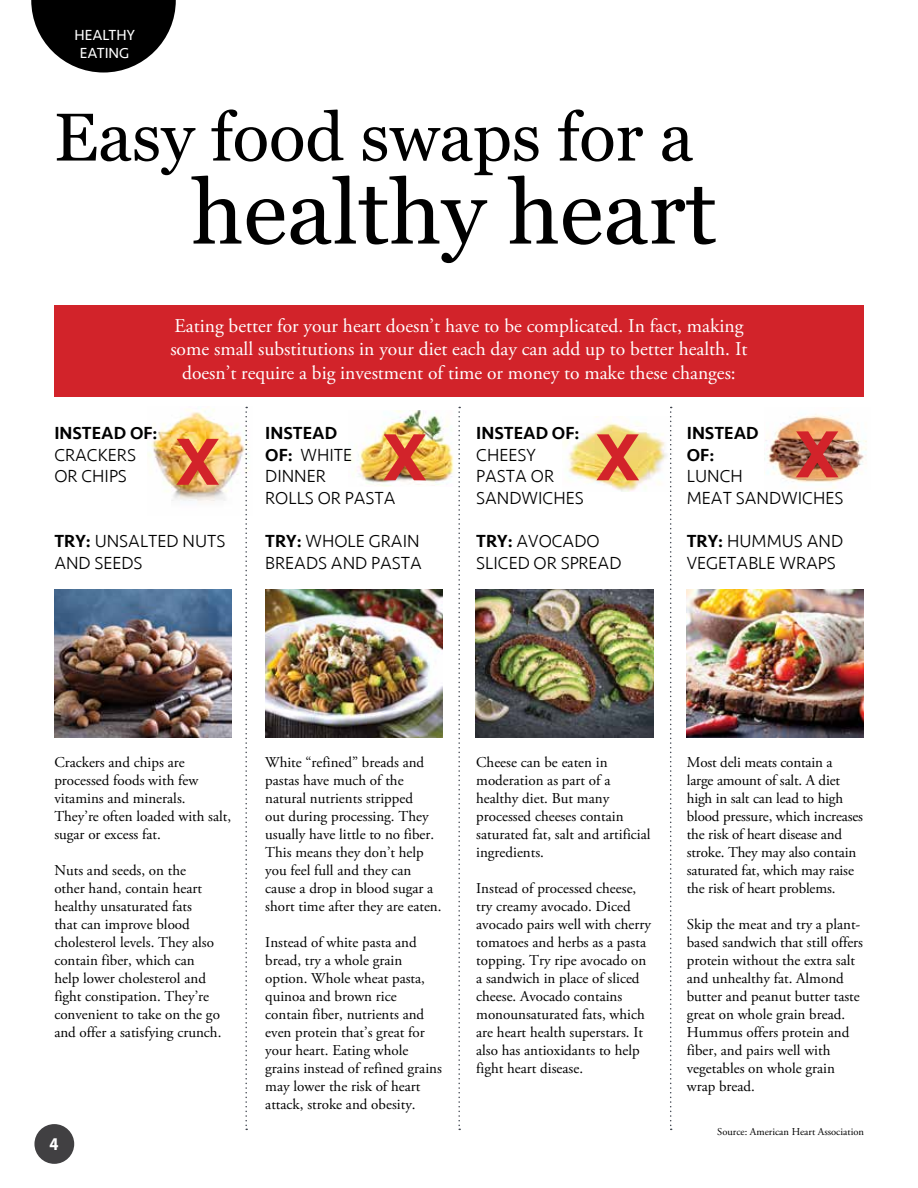
<style>
.page{position:relative;width:918px;height:1188px;background:#fff}
.page>*{position:absolute;margin:0;border:0;box-sizing:border-box;transform-origin:0 0}
.t1{font:90px "Georgia";color:#000}
.t2{font:700 69px "Seravek";color:#d2232a}
.t3{font:67.5px "Georgia";color:#000}
.t4{font:19.5px/23.4px "Adobe Garamond Pro";color:#fff;text-align:center}
.t5{font:300 18px/21.6px "Seravek";color:#000}
.t6{font:500 18px/21.6px "Seravek";color:#000}
.t7{font:700 18px "Myriad Pro";color:#fff;scale:.9 1}
.t8{font:15px/18px "Adobe Garamond Pro";color:#000}
.t9{font:15px/18px "Seravek";color:#fff;text-align:center}
.t10{font:10.5px "Adobe Garamond Pro";color:#000}
.s1{font-weight:500}
</style>
<div class="page">
<img style="left:765px;top:414px;width:102px;height:75px">
<img style="left:563px;top:416px;width:104px;height:75px">
<img style="left:348px;top:410px;width:106px;height:77px">
<img style="left:147px;top:407px;width:102px;height:94px">
<div style="left:54px;top:305px;width:810px;height:92px;background:#d2232a"></div>
<img style="left:54px;top:589px;width:177px;height:148px">
<img style="left:687px;top:589px;width:177px;height:148px">
<img style="left:476px;top:589px;width:177px;height:148px">
<img style="left:265px;top:589px;width:177px;height:148px">
<svg style="left:670px;top:407px;width:2px;height:723px"></svg>
<svg style="left:458px;top:407px;width:2px;height:723px"></svg>
<svg style="left:245px;top:407px;width:2px;height:723px"></svg>
<div style="left:34px;top:1124px;width:40px;height:40px;background:#414042;border-radius:50%"></div>
<svg style="left:31px;top:0;width:145px;height:73px"></svg>
<p class="t9" style="left:75px;top:25px;width:62px">HEALTHY<br>EATING</p>
<h3 class="t3" style="left:54px;top:88px;width:641px">Easy food swaps for a</h3>
<h1 class="t1" style="left:191px;top:147px;width:527px">healthy heart</h1>
<h3 class="t4" style="left:170px;top:315px;width:579px">Eating better for your heart doesn’t have to be complicated. In fact, making some small substitutions in your diet each day can add up to better health. It doesn’t require a big investment of time or money to make these changes:</h3>
<p class="t6" style="left:54px;top:422px;width:105px">INSTEAD OF:</p>
<p class="t5" style="left:54px;top:444px;width:83px">CRACKERS<br>OR CHIPS</p>
<p class="t5" style="left:265px;top:423px;width:132px"><span class="s1">INSTEAD<br>OF:</span> WHITE<br>DINNER<br>ROLLS OR PASTA</p>
<p class="t5" style="left:265px;top:531px;width:158px"><span class="s1">TRY:</span> WHOLE GRAIN<br>BREADS AND PASTA</p>
<p class="t6" style="left:476px;top:422px;width:105px">INSTEAD OF:</p>
<p class="t5" style="left:476px;top:444px;width:109px">CHEESY<br>PASTA OR<br>SANDWICHES</p>
<p class="t5" style="left:476px;top:531px;width:147px"><span class="s1">TRY:</span> AVOCADO<br>SLICED OR SPREAD</p>
<p class="t6" style="left:687px;top:422px;width:73px">INSTEAD<br>OF:</p>
<p class="t5" style="left:687px;top:466px;width:158px">LUNCH<br>MEAT SANDWICHES</p>
<p class="t5" style="left:687px;top:531px;width:158px"><span class="s1">TRY:</span> HUMMUS AND<br>VEGETABLE WRAPS</p>
<h2 class="t2" style="left:175px;top:407px;width:47px">X</h2>
<h2 class="t2" style="left:382px;top:402px;width:47px">X</h2>
<h2 class="t2" style="left:595px;top:402px;width:47px">X</h2>
<h2 class="t2" style="left:795px;top:399px;width:47px">X</h2>
<p class="t5" style="left:54px;top:531px;width:173px"><span class="s1">TRY:</span> UNSALTED NUTS<br>AND SEEDS</p>
<p class="t8" style="left:54px;top:753px;width:178px">Crackers and chips are processed foods with few vitamins and minerals.<br>They’re often loaded with salt, sugar or excess fat.</p>
<p class="t8" style="left:54px;top:861px;width:169px">Nuts and seeds, on the<br>other hand, contain heart healthy unsaturated fats<br>that can improve blood cholesterol levels. They also contain fiber, which can help lower cholesterol and fight constipation. They’re convenient to take on the go and offer a satisfying crunch.</p>
<p class="t7" style="left:50px;top:1132px;width:11px">4</p>
<p class="t8" style="left:265px;top:753px;width:178px">White “refined” breads and pastas have much of the natural nutrients stripped<br>out during processing. They usually have little to no fiber.<br>This means they don’t help you feel full and they can cause a drop in blood sugar a short time after they are eaten.</p>
<p class="t8" style="left:265px;top:933px;width:178px">Instead of white pasta and bread, try a whole grain option. Whole wheat pasta, quinoa and brown rice contain fiber, nutrients and even protein that’s great for your heart. Eating whole grains instead of refined grains may lower the risk of heart attack, stroke and obesity.</p>
<p class="t8" style="left:476px;top:753px;width:176px">Cheese can be eaten in moderation as part of a healthy diet. But many processed cheeses contain saturated fat, salt and artificial ingredients.</p>
<p class="t8" style="left:476px;top:879px;width:176px">Instead of processed cheese, try creamy avocado. Diced avocado pairs well with cherry tomatoes and herbs as a pasta topping. Try ripe avocado on a sandwich in place of sliced cheese. Avocado contains monounsaturated fats, which are heart health superstars. It also has antioxidants to help fight heart disease.</p>
<p class="t8" style="left:687px;top:753px;width:178px">Most deli meats contain a large amount of salt. A diet high in salt can lead to high blood pressure, which increases the risk of heart disease and stroke. They may also contain saturated fat, which may raise the risk of heart problems.</p>
<p class="t8" style="left:687px;top:915px;width:178px">Skip the meat and try a plant&shy;based sandwich that still offers protein without the extra salt and unhealthy fat. Almond butter and peanut butter taste great on whole grain bread.<br>Hummus offers protein and fiber, and pairs well with vegetables on whole grain wrap bread.</p>
<p class="t10" style="left:717px;top:1125px;width:148px">Source: American Heart Association</p>
</div>
